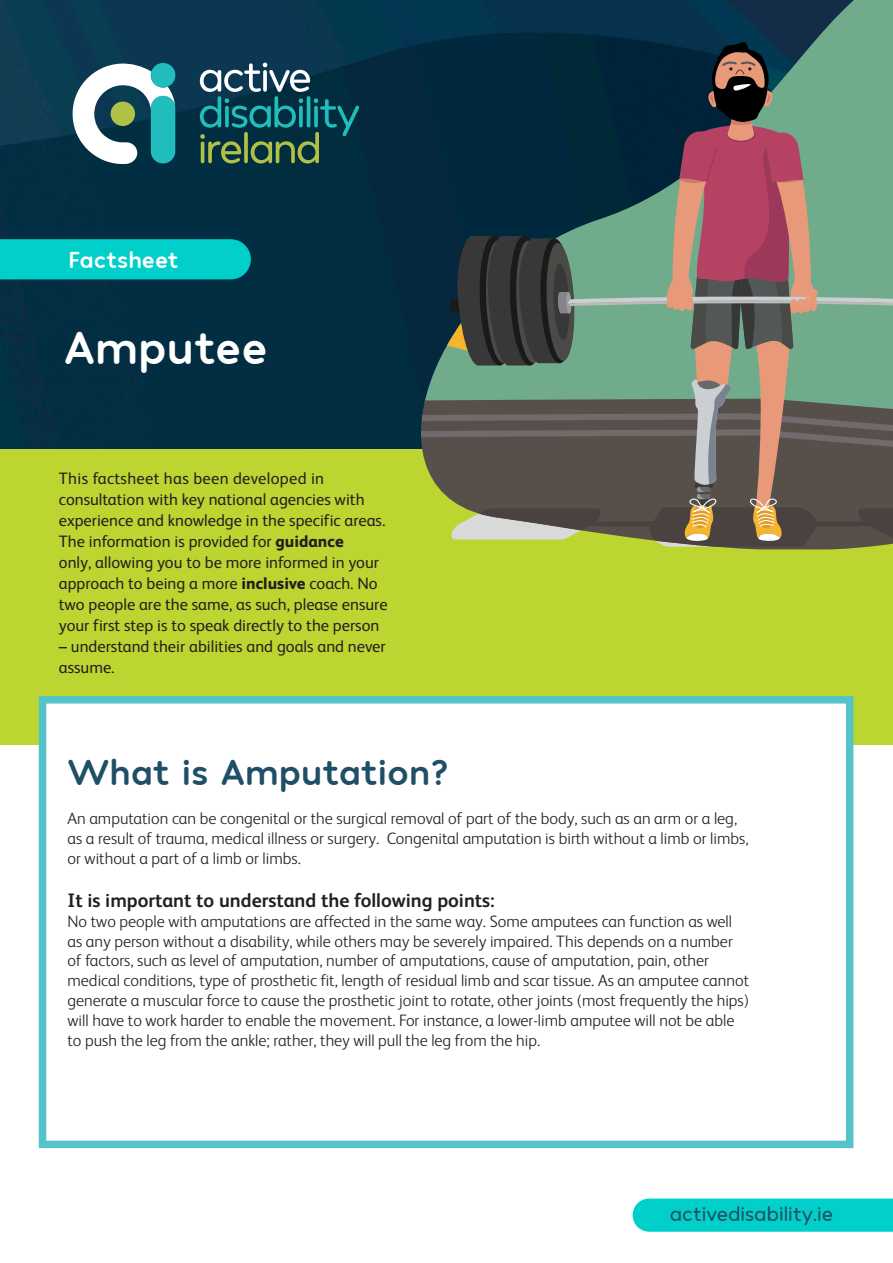
<style>
.page{position:relative;width:893px;height:1263px;background:#fff}
.page>*{position:absolute;margin:0;border:0;box-sizing:border-box;transform-origin:0 0}
.t1{font:700 48px "Hank Rnd";color:#fff}
.t2{font:700 37.5px "Hank Rnd";color:#1f4f67}
.t3{font:700 24px "Hank Rnd";color:#fff}
.t4{font:20.55px "Hank Rnd";color:#234c61}
.t5{font:700 19.5px "FS Albert";color:#231f20}
.t6{font:300 16.5px "FS Albert";color:#231f20}
.t7{font:16.5px/21px "FS Albert";color:#231f20}
.s1{font-weight:800}
</style>
<div class="page">
<img style="left:0;top:0;width:393px;height:449px">
<div style="left:0;top:449px;width:893px;height:295px;background:#bcd531"></div>
<div style="left:43px;top:700px;width:807px;height:444px;background:#fff"></div>
<div style="left:39px;top:696px;width:814px;height:452px;border:8px solid #54c4c8"></div>
<div style="left:0;top:239px;width:251px;height:40px;background:#00cfca"></div>
<svg style="left:200px;top:63px;width:159px;height:100px;background:#24565c"></svg>
<svg style="left:71px;top:63px;width:104px;height:101px"></svg>
<svg style="left:633px;top:1198px;width:260px;height:34px;background:#09d0cb"></svg>
<svg style="left:393px;top:0;width:500px;height:399px;background:#0e384c"></svg>
<svg style="left:393px;top:399px;width:471px;height:150px"></svg>
<svg style="left:421px;top:41px;width:472px;height:506px;background:#545f59"></svg>
<p class="t3" style="left:68px;top:245px;width:112px">Factsheet</p>
<p class="t1" style="left:64px;top:318px;width:205px">Amputee</p>
<p class="t7" style="left:59px;top:468px;width:330px">This factsheet has been developed in consultation with key national agencies with experience and knowledge in the specific areas.<br>The information is provided for <span class="s1">guidance<br></span>only, allowing you to be more informed in your approach to being a more <span class="s1">inclusive</span> coach. No two people are the same, as such, please ensure your first step is to speak directly to the person</p>
<p class="t7" style="left:59px;top:636px;width:328px">– understand their abilities and goals and never assume.</p>
<h2 class="t2" style="left:68px;top:749px;width:383px">What is Amputation?</h2>
<p class="t6" style="left:68px;top:809px;width:671px">An amputation can be congenital or the surgical removal of part of the body, such as an arm or a leg,</p>
<p class="t6" style="left:68px;top:829px;width:683px">as a result of trauma, medical illness or surgery. Congenital amputation is birth without a limb or limbs,</p>
<p class="t6" style="left:68px;top:849px;width:235px">or without a part of a limb or limbs.</p>
<p class="t5" style="left:68px;top:889px;width:429px">It is important to understand the following points:</p>
<p class="t6" style="left:68px;top:912px;width:666px">No two people with amputations are affected in the same way. Some amputees can function as well</p>
<p class="t6" style="left:68px;top:931px;width:667px">as any person without a disability, while others may be severely impaired. This depends on a number</p>
<p class="t6" style="left:68px;top:951px;width:643px">of factors, such as level of amputation, number of amputations, cause of amputation, pain, other</p>
<p class="t6" style="left:68px;top:971px;width:683px">medical conditions, type of prosthetic fit, length of residual limb and scar tissue. As an amputee cannot</p>
<p class="t6" style="left:68px;top:991px;width:683px">generate a muscular force to cause the prosthetic joint to rotate, other joints (most frequently the hips)</p>
<p class="t6" style="left:68px;top:1011px;width:668px">will have to work harder to enable the movement. For instance, a lower-limb amputee will not be able</p>
<p class="t6" style="left:68px;top:1030px;width:474px">to push the leg from the ankle; rather, they will pull the leg from the hip.</p>
<p class="t4" style="left:670px;top:1201px;width:165px">activedisability.ie</p>
</div>
